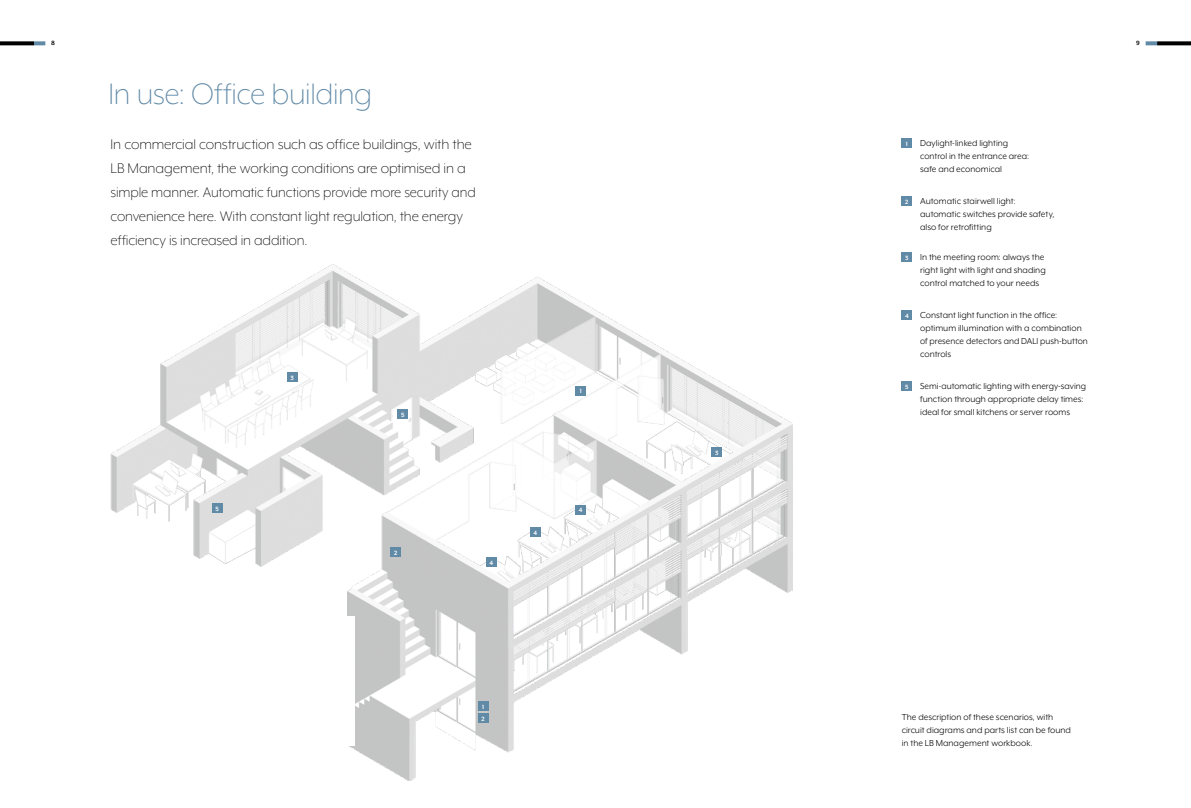
<style>
.page{position:relative;width:1191px;height:808px;background:#fff}
.page>*{position:absolute;margin:0;border:0;box-sizing:border-box;transform-origin:0 0}
.t1{font:300 34px "Mr Eaves XL Mod OT";letter-spacing:-.01em;color:#618aa7}
.t2{font:300 16px/24px "Mr Eaves XL Mod OT";letter-spacing:-.005em;color:#000}
.t3{font:10px/13px "Mr Eaves XL Mod OT";color:#000}
.t4{font:700 7px/11.6px "Mr Eaves XL Mod OT";color:#fff}
.t5{font:700 7px "Mr Eaves XL Mod OT";color:#000}
.s1{font-weight:700;font-size:7px;color:#fff}
</style>
<div class="page">
<div style="left:901px;top:138px;width:11px;height:10px;background:#618aa7"></div>
<div style="left:901px;top:196px;width:11px;height:10px;background:#618aa7"></div>
<div style="left:901px;top:252px;width:11px;height:10px;background:#618aa7"></div>
<div style="left:901px;top:310px;width:11px;height:10px;background:#618aa7"></div>
<div style="left:901px;top:381px;width:11px;height:10px;background:#618aa7"></div>
<img style="left:110px;top:265px;width:682px;height:516px">
<div style="left:212px;top:503px;width:10px;height:10px;background:#618aa7"></div>
<div style="left:287px;top:372px;width:10px;height:10px;background:#618aa7"></div>
<div style="left:390px;top:547px;width:11px;height:10px;background:#618aa7"></div>
<div style="left:397px;top:409px;width:11px;height:10px;background:#618aa7"></div>
<div style="left:486px;top:557px;width:10px;height:10px;background:#618aa7"></div>
<div style="left:530px;top:527px;width:10px;height:10px;background:#618aa7"></div>
<div style="left:575px;top:505px;width:11px;height:9px;background:#618aa7"></div>
<div style="left:711px;top:447px;width:11px;height:10px;background:#618aa7"></div>
<div style="left:478px;top:701px;width:10px;height:10px;background:#618aa7"></div>
<div style="left:478px;top:713px;width:10px;height:10px;background:#618aa7"></div>
<div style="left:99px;top:616px;width:255px;height:130px;background:#fff"></div>
<div style="left:587px;top:378px;width:12px;height:10px;background:#fff"></div>
<div style="left:575px;top:386px;width:11px;height:9px;background:#618aa7"></div>
<svg style="left:1145px;top:41px;width:12px;height:4px"></svg>
<svg style="left:34px;top:41px;width:11px;height:4px"></svg>
<svg style="left:1157px;top:41px;width:34px;height:4px"></svg>
<svg style="left:0;top:41px;width:34px;height:4px"></svg>
<p class="t5" style="left:51px;top:40px;width:5px">8</p>
<p class="t5" style="left:1136px;top:40px;width:5px">9</p>
<h1 class="t1" style="left:108px;top:77px;width:265px">In use: Office building</h1>
<p class="t2" style="left:111px;top:132px;width:367px">In commercial construction such as office buildings, with the LB Management, the working conditions are optimised in a simple manner. Automatic functions provide more security and convenience here. With constant light regulation, the energy efficiency is increased in addition.</p>
<p class="t3" style="left:920px;top:136px;width:110px;text-indent:-14px"><span class="s1">1</span> Daylight-linked lighting control in the entrance area: safe and economical</p>
<p class="t3" style="left:920px;top:194px;width:136px;text-indent:-15px"><span class="s1">2</span> <sub>--</sub>Automatic stairwell light: automatic switches provide safety, also for retrofitting</p>
<p class="t3" style="left:920px;top:251px;width:127px;text-indent:-15px"><span class="s1">3</span> In the meeting room: always the right light with light and shading control matched to your needs</p>
<p class="t3" style="left:920px;top:308px;width:169px;text-indent:-15px"><span class="s1">4</span> Constant light function in the office: optimum illumination with a combination of presence detectors and DALI push-button controls</p>
<p class="t3" style="left:920px;top:379px;width:167px;text-indent:-15px"><span class="s1">5</span> Semi-automatic lighting with energy-saving function through appropriate delay times: ideal for small kitchens or server rooms</p>
<p class="t4" style="left:290px;top:372px;width:5px">3</p>
<p class="t4" style="left:580px;top:385px;width:4px">1</p>
<p class="t4" style="left:401px;top:409px;width:5px">5</p>
<p class="t4" style="left:216px;top:503px;width:5px">5</p>
<p class="t4" style="left:394px;top:547px;width:5px">2</p>
<p class="t4" style="left:489px;top:557px;width:5px">4</p>
<p class="t4" style="left:533px;top:527px;width:5px">4</p>
<p class="t4" style="left:579px;top:504px;width:5px">4</p>
<p class="t4" style="left:481px;top:701px;width:5px">1<br>2</p>
<p class="t4" style="left:715px;top:447px;width:5px">3</p>
<p class="t3" style="left:901px;top:710px;width:171px">The description of these scenarios, with circuit diagrams and parts list can be found in the LB Management workbook.</p>
</div>
